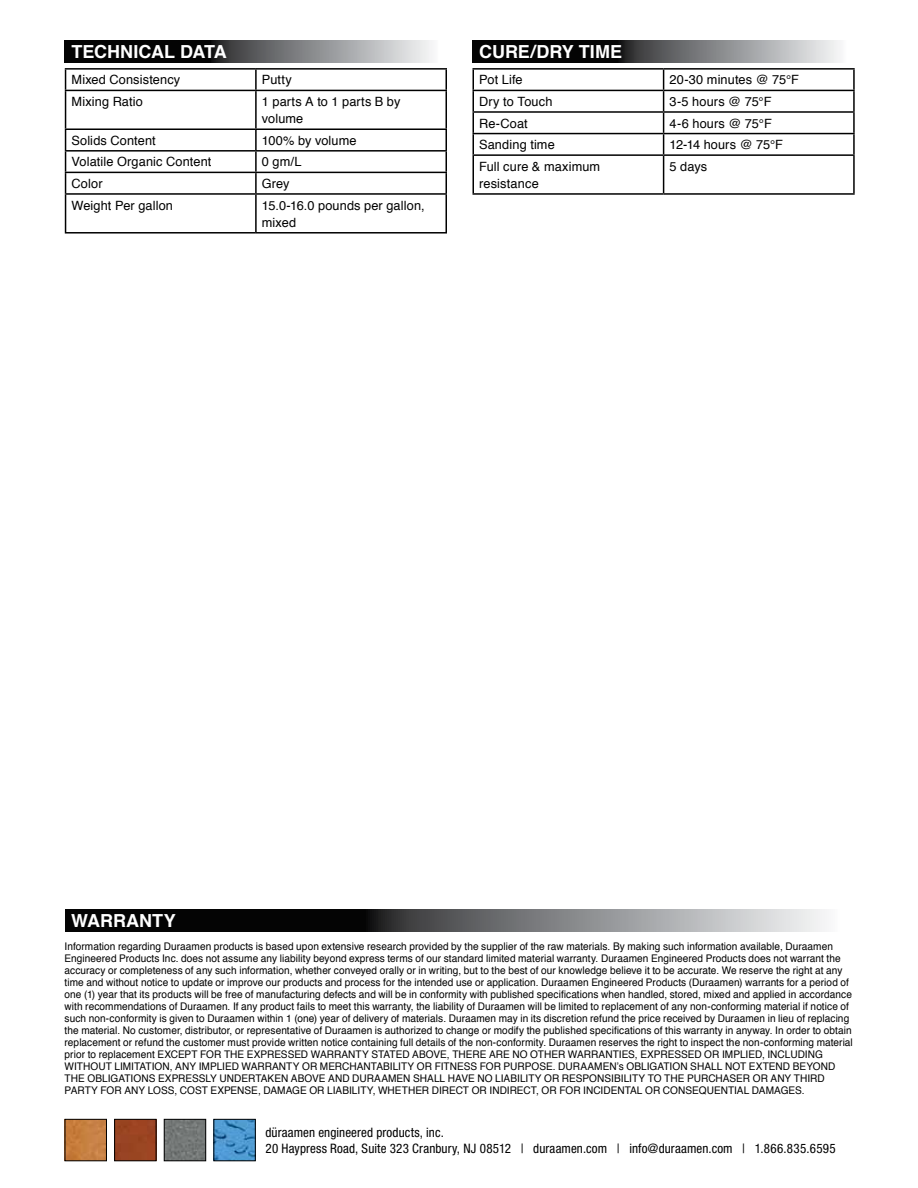
<style>
.page{position:relative;width:918px;height:1188px;background:#fff}
.page>*{position:absolute;margin:0;border:0;box-sizing:border-box;transform-origin:0 0}
.t1{font:700 18px "Helvetica";color:#fff}
.t2{font:condensed 13.05px/15.6px "Helvetica Neue LT Std";letter-spacing:.01em;color:#000}
.t3{font:12.75px/17.2px "Helvetica";letter-spacing:.01em;color:#000}
.t4{font:10.5px/12px "Helvetica";letter-spacing:.005em;color:#000;scale:.96 1}
</style>
<div class="page">
<img style="left:166px;top:1121px;width:38px;height:38px">
<div style="left:164px;top:1119px;width:42px;height:42px;border:1px solid #000"></div>
<img style="left:216px;top:1121px;width:38px;height:38px">
<div style="left:214px;top:1119px;width:42px;height:42px;border:1px solid #000"></div>
<img style="left:116px;top:1121px;width:38px;height:38px">
<div style="left:114px;top:1119px;width:42px;height:42px;border:1px solid #000"></div>
<img style="left:67px;top:1121px;width:38px;height:38px">
<div style="left:65px;top:1119px;width:42px;height:42px;border:1px solid #000"></div>
<svg style="left:65px;top:909px;width:760px;height:23px;background:#575859"></svg>
<svg style="left:65px;top:40px;width:367px;height:22px;background:#58595a"></svg>
<hr style="left:65px;top:68px;width:191px;height:2px;background:#000">
<svg style="left:65px;top:70px;width:1px;height:20px"></svg>
<hr style="left:256px;top:68px;width:191px;height:2px;background:#000">
<hr style="left:255px;top:70px;width:2px;height:20px;background:#000">
<svg style="left:446px;top:70px;width:1px;height:20px"></svg>
<hr style="left:65px;top:90px;width:191px;height:1px;background:#000">
<hr style="left:65px;top:91px;width:1px;height:37px;background:#000">
<hr style="left:256px;top:90px;width:191px;height:1px;background:#000">
<hr style="left:255px;top:91px;width:2px;height:37px;background:#000">
<hr style="left:446px;top:91px;width:1px;height:37px;background:#000">
<hr style="left:65px;top:128px;width:191px;height:2px;background:#000">
<hr style="left:65px;top:150px;width:191px;height:2px;background:#000">
<hr style="left:256px;top:128px;width:191px;height:2px;background:#000">
<hr style="left:255px;top:130px;width:2px;height:20px;background:#000">
<hr style="left:65px;top:172px;width:191px;height:1px;background:#000">
<svg style="left:65px;top:130px;width:1px;height:63px"></svg>
<hr style="left:65px;top:195px;width:1px;height:37px;background:#000">
<hr style="left:256px;top:150px;width:191px;height:2px;background:#000">
<hr style="left:255px;top:152px;width:2px;height:20px;background:#000">
<hr style="left:255px;top:173px;width:2px;height:20px;background:#000">
<svg style="left:446px;top:130px;width:1px;height:63px"></svg>
<hr style="left:255px;top:195px;width:2px;height:37px;background:#000">
<hr style="left:446px;top:195px;width:1px;height:37px;background:#000">
<hr style="left:65px;top:193px;width:191px;height:2px;background:#000">
<hr style="left:65px;top:232px;width:191px;height:2px;background:#000">
<hr style="left:256px;top:172px;width:191px;height:1px;background:#000">
<hr style="left:256px;top:193px;width:191px;height:2px;background:#000">
<hr style="left:256px;top:232px;width:191px;height:2px;background:#000">
<svg style="left:472px;top:40px;width:368px;height:22px;background:#575859"></svg>
<hr style="left:472px;top:68px;width:192px;height:2px;background:#000">
<hr style="left:472px;top:70px;width:2px;height:20px;background:#000">
<hr style="left:664px;top:68px;width:191px;height:2px;background:#000">
<hr style="left:853px;top:70px;width:2px;height:20px;background:#000">
<hr style="left:472px;top:90px;width:192px;height:1px;background:#000">
<hr style="left:472px;top:91px;width:2px;height:20px;background:#000">
<hr style="left:664px;top:90px;width:191px;height:1px;background:#000">
<hr style="left:853px;top:91px;width:2px;height:20px;background:#000">
<hr style="left:472px;top:111px;width:192px;height:2px;background:#000">
<hr style="left:472px;top:113px;width:2px;height:20px;background:#000">
<hr style="left:664px;top:111px;width:191px;height:2px;background:#000">
<hr style="left:853px;top:113px;width:2px;height:20px;background:#000">
<hr style="left:472px;top:133px;width:192px;height:1px;background:#000">
<hr style="left:472px;top:134px;width:2px;height:20px;background:#000">
<hr style="left:664px;top:133px;width:191px;height:1px;background:#000">
<svg style="left:663px;top:70px;width:1px;height:84px"></svg>
<hr style="left:853px;top:134px;width:2px;height:20px;background:#000">
<hr style="left:472px;top:154px;width:192px;height:2px;background:#000">
<hr style="left:472px;top:156px;width:2px;height:37px;background:#000">
<hr style="left:664px;top:154px;width:191px;height:2px;background:#000">
<hr style="left:663px;top:156px;width:1px;height:37px;background:#000">
<hr style="left:853px;top:156px;width:2px;height:37px;background:#000">
<hr style="left:472px;top:193px;width:192px;height:2px;background:#000">
<hr style="left:664px;top:193px;width:191px;height:2px;background:#000">
<h1 class="t1" style="left:72px;top:37px;width:157px">TECHNICAL DATA</h1>
<p class="t3" style="left:72px;top:72px;width:110px">Mixed Consistency</p>
<p class="t3" style="left:262px;top:72px;width:31px">Putty</p>
<p class="t3" style="left:72px;top:93px;width:73px">Mixing Ratio</p>
<p class="t3" style="left:262px;top:93px;width:140px">1 parts A to 1 parts B by volume</p>
<p class="t3" style="left:72px;top:132px;width:86px">Solids Content</p>
<p class="t3" style="left:262px;top:132px;width:96px">100% by volume</p>
<p class="t3" style="left:72px;top:154px;width:141px">Volatile Organic Content</p>
<p class="t3" style="left:262px;top:154px;width:41px">0 gm/L</p>
<p class="t3" style="left:72px;top:175px;width:33px">Color</p>
<p class="t3" style="left:262px;top:175px;width:29px">Grey</p>
<p class="t3" style="left:72px;top:197px;width:103px">Weight Per gallon</p>
<p class="t3" style="left:262px;top:197px;width:164px">15.0-16.0 pounds per gallon, mixed</p>
<h1 class="t1" style="left:472px;top:37px;width:151px">.CURE/DRY TIME</h1>
<p class="t3" style="left:479px;top:72px;width:45px">Pot Life</p>
<p class="t3" style="left:670px;top:72px;width:131px">20-30 minutes @ 75°F</p>
<p class="t3" style="left:479px;top:93px;width:75px">Dry to Touch</p>
<p class="t3" style="left:670px;top:93px;width:104px">3-5 hours @ 75°F</p>
<p class="t3" style="left:479px;top:115px;width:50px">Re-Coat</p>
<p class="t3" style="left:670px;top:115px;width:104px">4-6 hours @ 75°F</p>
<p class="t3" style="left:479px;top:136px;width:77px">Sanding time</p>
<p class="t3" style="left:670px;top:136px;width:115px">12-14 hours @ 75°F</p>
<p class="t3" style="left:479px;top:158px;width:122px">Full cure &amp; maximum resistance</p>
<p class="t3" style="left:670px;top:158px;width:39px">5 days</p>
<h1 class="t1" style="left:71px;top:906px;width:106px">WARRANTY</h1>
<p class="t4" style="left:65px;top:940px;width:823px">Information regarding Duraamen products is based upon extensive research provided by the supplier of the raw materials. By making such information available, Duraamen Engineered Products Inc. does not assume any liability beyond express terms of our standard limited material warranty. Duraamen Engineered Products does not warrant the accuracy or completeness of any such information, whether conveyed orally or in writing, but to the best of our knowledge believe it to be accurate. We reserve the right at any time and without notice to update or improve our products and process for the intended use or application. Duraamen Engineered Products (Duraamen) warrants for a period of one (1) year that its products will be free of manufacturing defects and will be in conformity with published specifications when handled, stored, mixed and applied in accordance with recommendations of Duraamen. If any product fails to meet this warranty, the liability of Duraamen will be limited to replacement of any non-conforming material if notice of such non-conformity is given to Duraamen within 1 (one) year of delivery of materials. Duraamen may in its discretion refund the price received by Duraamen in lieu of replacing the material. No customer, distributor, or representative of Duraamen is authorized to change or modify the published specifications of this warranty in anyway. In order to obtain replacement or refund the customer must provide written notice containing full details of the non-conformity. Duraamen reserves the right to inspect the non-conforming material prior to replacement EXCEPT FOR THE EXPRESSED WARRANTY STATED ABOVE, THERE ARE NO OTHER WARRANTIES, EXPRESSED OR IMPLIED, INCLUDING WITHOUT LIMITATION, ANY IMPLIED WARRANTY OR MERCHANTABILITY OR FITNESS FOR PURPOSE. DURAAMEN’s OBLIGATION SHALL NOT EXTEND BEYOND THE OBLIGATIONS EXPRESSLY UNDERTAKEN ABOVE AND DURAAMEN SHALL HAVE NO LIABILITY OR RESPONSIBILITY TO THE PURCHASER OR ANY THIRD PARTY FOR ANY LOSS, COST EXPENSE, DAMAGE OR LIABILITY, WHETHER DIRECT OR INDIRECT, OR FOR INCIDENTAL OR CONSEQUENTIAL DAMAGES.</p>
<p class="t2" style="left:265px;top:1124px;width:572px">düraamen engineered products, inc.<br>20 Haypress Road, Suite 323 Cranbury, NJ 08512 | duraamen.com | info@duraamen.com | 1.866.835.6595</p>
</div>
